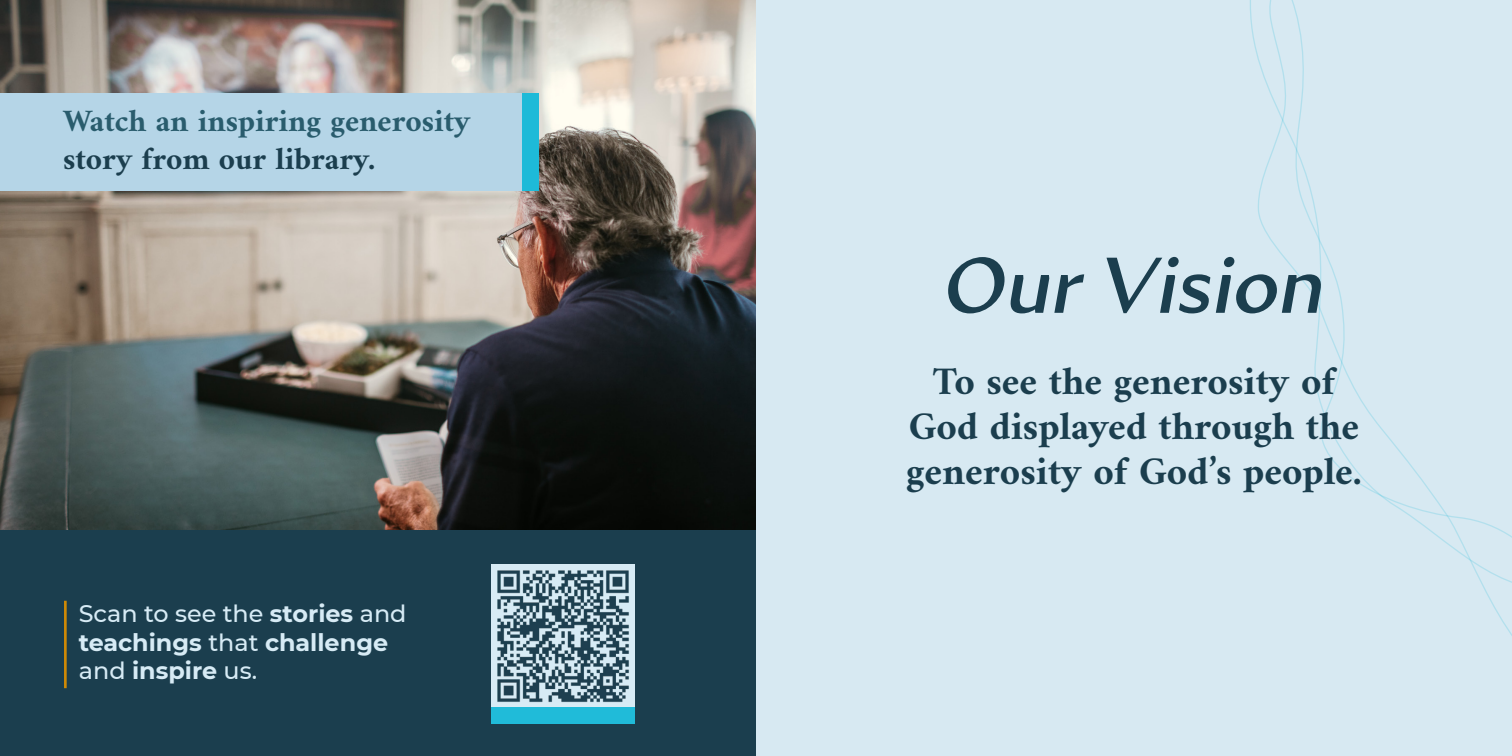
<style>
.page{position:relative;width:1512px;height:756px;background:#fff}
.page>*{position:absolute;margin:0;border:0;box-sizing:border-box;transform-origin:0 0}
.Paragraphs{font:italic 500 78.75px "Excentra Pro";color:#1b3e4e}
.Paragraphs-2{font:700 39.55px/45.1px "Amiri";color:#1b3e4e;text-align:center}
.Paragraphs-3{font:700 31.5px/37.8px "Amiri";color:#295c6d}
.Paragraphs-4{font:700 23.8px/28.7px "Montserrat";color:#d7ebf5}
.s1{color:#1b3e4e}
.s2{font-weight:500}
</style>
<div class="page">
<img style="left:0;top:0;width:650px;height:531px">
<div style="left:0;top:531px;width:756px;height:225px;background:#1b3e4e"></div>
<div style="left:0;top:93px;width:523px;height:98px;background:#b5d5e7"></div>
<div style="left:523px;top:93px;width:16px;height:98px;background:#1ebad8"></div>
<img style="left:491px;top:564px;width:143px;height:143px">
<div style="left:491px;top:707px;width:144px;height:16px;background:#20bbd9"></div>
<hr style="left:64px;top:601px;width:3px;height:87px;background:#cf8906">
<div style="left:756px;top:0;width:756px;height:756px;background:#d7e9f2"></div>
<svg style="left:650px;top:0;width:862px;height:636px"></svg>
<p class="Paragraphs-3" style="left:63px;top:101px;width:409px">Watch an inspiring generosity <span class="s1">story from our library.</span></p>
<p class="Paragraphs-4" style="left:79px;top:598px;width:329px"><span class="s2">Scan to see the</span> stories <span class="s2">and </span>teachings <span class="s2">that</span> challenge <span class="s2">and</span> inspire <span class="s2">us.</span></p>
<p class="Paragraphs" style="left:943px;top:237px;width:383px">Our Vision</p>
<p class="Paragraphs-2" style="left:906px;top:358px;width:457px">To see the generosity of<br>God displayed through the generosity of God’s people.</p>
</div>
